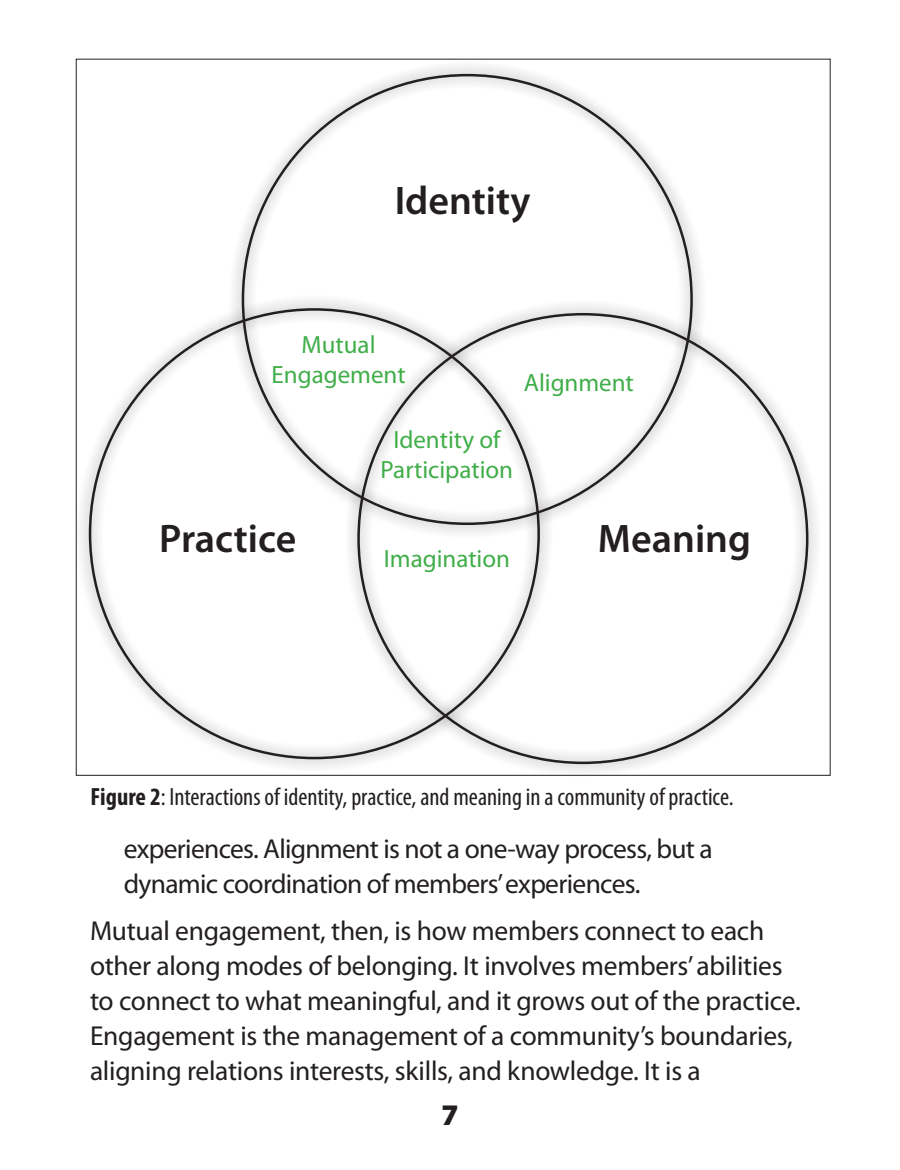
<style>
.page{position:relative;width:900px;height:1170px;background:#fff}
.page>*{position:absolute;margin:0;border:0;box-sizing:border-box;transform-origin:0 0}
.t1{font:600 40px "Myriad Pro";color:#231f20}
.t2{font:900 30px "Myriad Pro";color:#231f20}
.Sitbody{font:27.5px/35px "Myriad Pro";letter-spacing:-.01em;color:#231f20}
.Sitbody2{font:27.5px/35px "Myriad Pro";letter-spacing:-.025em;color:#231f20}
.t3{font:condensed 25px "Myriad Pro";color:#231f20}
.t4{font:25px "Myriad Pro";color:#40ae49}
.s1{font-weight:700}
</style>
<div class="page">
<div style="left:75px;top:294px;width:478px;height:478px;background:#231f20;opacity:.75"></div>
<div style="left:344px;top:299px;width:477px;height:478px;background:#231f20;opacity:.75"></div>
<div style="left:228px;top:60px;width:478px;height:478px;background:#231f20;opacity:.75"></div>
<p class="t1" style="left:395px;top:175px;width:137px">Identity</p>
<p class="t4" style="left:302px;top:329px;width:75px">Mutual</p>
<p class="t4" style="left:272px;top:359px;width:136px">Engagement</p>
<p class="t4" style="left:524px;top:367px;width:112px">Alignment</p>
<p class="t4" style="left:393px;top:424px;width:109px">Identity of</p>
<p class="t4" style="left:381px;top:454px;width:134px">Participation</p>
<p class="t1" style="left:159px;top:513px;width:139px">Practice</p>
<p class="t1" style="left:598px;top:513px;width:155px">Meaning</p>
<p class="t4" style="left:384px;top:543px;width:128px">Imagination</p>
<p class="t3" style="left:91px;top:782px;width:645px"><span class="s1">Figure 2</span>: Interactions of identity, practice, and meaning in a community of practice.</p>
<p class="Sitbody2" style="left:124px;top:831px;width:591px">experiences. Alignment is not a one-way process, but a dynamic coordination of members’ experiences.</p>
<p class="Sitbody" style="left:90px;top:912px;width:712px">Mutual engagement, then, is how members connect to each other along modes of belonging. It involves members’ abilities to connect to what meaningful, and it grows out of the practice.<br>Engagement is the management of a community’s boundaries, aligning relations interests, skills, and knowledge. It is a</p>
<p class="t2" style="left:441px;top:1095px;width:19px">7</p>
</div>
